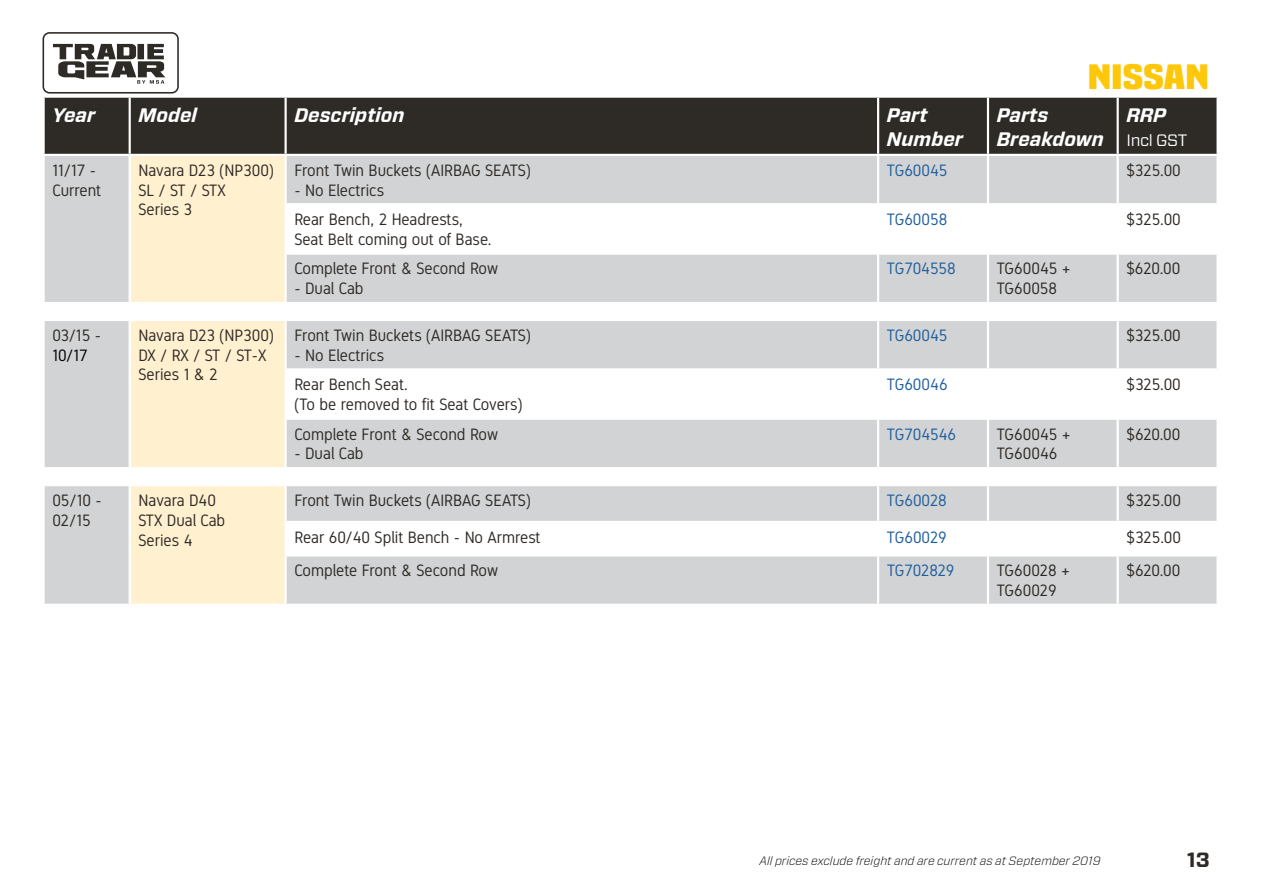
<style>
.page{position:relative;width:1263px;height:893px;background:#fff}
.page>*{position:absolute;margin:0;border:0;box-sizing:border-box;transform-origin:0 0}
.t1{font:700 32.85px "Built Titling Rg";color:#ffc709;scale:1.5 1}
.t2{font:700 20.7px "Forza";color:#2e2a26}
.t3{font:italic 700 19.5px/24px "Forza";color:#fff}
.t4{font:16.5px/19.8px "Gidole";color:#2e2a26}
.t5{font:16.5px "Gidole";color:#215e9e}
.t6{font:16.5px "Forza";letter-spacing:-.02em;color:#fff}
.t7{font:16.5px "Gidole";color:#000}
.t8{font:italic 300 12px "Forza";color:#000}
</style>
<div class="page">
<div style="left:45px;top:98px;width:1171px;height:56px;background:#2e2a26"></div>
<svg style="left:131px;top:156px;width:153px;height:448px;background:#fff1d3"></svg>
<div style="left:287px;top:156px;width:929px;height:448px;background:#d1d3d4"></div>
<svg style="left:287px;top:205px;width:929px;height:349px;fill:#d1d3d4"></svg>
<hr style="left:129px;top:98px;width:2px;height:56px;background:#fff">
<hr style="left:284px;top:98px;width:3px;height:56px;background:#fff">
<hr style="left:877px;top:98px;width:2px;height:56px;background:#fff">
<hr style="left:987px;top:98px;width:2px;height:56px;background:#fff">
<hr style="left:1116px;top:98px;width:3px;height:56px;background:#fff">
<hr style="left:877px;top:156px;width:2px;height:47px;background:#fff">
<hr style="left:987px;top:156px;width:2px;height:47px;background:#fff">
<hr style="left:1116px;top:156px;width:3px;height:47px;background:#fff">
<hr style="left:284px;top:203px;width:594px;height:2px;background:#fff">
<hr style="left:878px;top:203px;width:110px;height:2px;background:#fff">
<hr style="left:877px;top:205px;width:2px;height:48px;background:#fff">
<hr style="left:988px;top:203px;width:130px;height:2px;background:#fff">
<hr style="left:987px;top:205px;width:2px;height:48px;background:#fff">
<hr style="left:1118px;top:203px;width:101px;height:2px;background:#fff">
<hr style="left:1116px;top:205px;width:3px;height:48px;background:#fff">
<hr style="left:877px;top:255px;width:2px;height:47px;background:#fff">
<hr style="left:987px;top:255px;width:2px;height:47px;background:#fff">
<hr style="left:1116px;top:255px;width:3px;height:47px;background:#fff">
<hr style="left:130px;top:319px;width:156px;height:2px;background:#fff">
<hr style="left:286px;top:319px;width:592px;height:2px;background:#fff">
<hr style="left:878px;top:319px;width:110px;height:2px;background:#fff">
<hr style="left:877px;top:321px;width:2px;height:47px;background:#fff">
<hr style="left:988px;top:319px;width:130px;height:2px;background:#fff">
<hr style="left:987px;top:321px;width:2px;height:47px;background:#fff">
<hr style="left:1118px;top:319px;width:101px;height:2px;background:#fff">
<hr style="left:1116px;top:321px;width:3px;height:47px;background:#fff">
<hr style="left:284px;top:368px;width:594px;height:2px;background:#fff">
<hr style="left:878px;top:368px;width:110px;height:2px;background:#fff">
<hr style="left:877px;top:370px;width:2px;height:48px;background:#fff">
<hr style="left:988px;top:368px;width:130px;height:2px;background:#fff">
<hr style="left:987px;top:370px;width:2px;height:48px;background:#fff">
<hr style="left:1118px;top:368px;width:101px;height:2px;background:#fff">
<hr style="left:1116px;top:370px;width:3px;height:48px;background:#fff">
<hr style="left:877px;top:420px;width:2px;height:47px;background:#fff">
<hr style="left:987px;top:420px;width:2px;height:47px;background:#fff">
<hr style="left:1116px;top:420px;width:3px;height:47px;background:#fff">
<svg style="left:44px;top:156px;width:85px;height:448px;background:#d4d6d7"></svg>
<hr style="left:43px;top:484px;width:87px;height:2px;background:#fff">
<hr style="left:43px;top:486px;width:2px;height:36px;background:#fff">
<hr style="left:130px;top:484px;width:156px;height:2px;background:#fff">
<hr style="left:286px;top:484px;width:592px;height:2px;background:#fff">
<hr style="left:878px;top:484px;width:110px;height:2px;background:#fff">
<hr style="left:877px;top:486px;width:2px;height:35px;background:#fff">
<hr style="left:988px;top:484px;width:130px;height:2px;background:#fff">
<hr style="left:987px;top:486px;width:2px;height:35px;background:#fff">
<hr style="left:1118px;top:484px;width:101px;height:2px;background:#fff">
<hr style="left:1116px;top:486px;width:3px;height:35px;background:#fff">
<hr style="left:43px;top:522px;width:2px;height:33px;background:#fff">
<hr style="left:284px;top:521px;width:594px;height:2px;background:#fff">
<hr style="left:878px;top:521px;width:110px;height:2px;background:#fff">
<hr style="left:877px;top:523px;width:2px;height:31px;background:#fff">
<hr style="left:988px;top:521px;width:130px;height:2px;background:#fff">
<hr style="left:987px;top:523px;width:2px;height:31px;background:#fff">
<hr style="left:1118px;top:521px;width:101px;height:2px;background:#fff">
<hr style="left:1116px;top:523px;width:3px;height:31px;background:#fff">
<hr style="left:43px;top:555px;width:2px;height:49px;background:#fff">
<hr style="left:877px;top:556px;width:2px;height:48px;background:#fff">
<hr style="left:987px;top:556px;width:2px;height:48px;background:#fff">
<hr style="left:1116px;top:556px;width:3px;height:48px;background:#fff">
<hr style="left:284px;top:253px;width:594px;height:2px;background:#fff">
<hr style="left:878px;top:253px;width:110px;height:2px;background:#fff">
<hr style="left:988px;top:253px;width:130px;height:2px;background:#fff">
<hr style="left:1118px;top:253px;width:101px;height:2px;background:#fff">
<hr style="left:43px;top:302px;width:87px;height:2px;background:#fff">
<hr style="left:130px;top:302px;width:156px;height:2px;background:#fff">
<hr style="left:286px;top:302px;width:592px;height:2px;background:#fff">
<hr style="left:878px;top:302px;width:110px;height:2px;background:#fff">
<hr style="left:988px;top:302px;width:130px;height:2px;background:#fff">
<hr style="left:1118px;top:302px;width:101px;height:2px;background:#fff">
<hr style="left:284px;top:418px;width:594px;height:2px;background:#fff">
<hr style="left:878px;top:418px;width:110px;height:2px;background:#fff">
<hr style="left:988px;top:418px;width:130px;height:2px;background:#fff">
<hr style="left:1118px;top:418px;width:101px;height:2px;background:#fff">
<hr style="left:43px;top:467px;width:87px;height:2px;background:#fff">
<hr style="left:130px;top:467px;width:156px;height:2px;background:#fff">
<hr style="left:286px;top:467px;width:592px;height:2px;background:#fff">
<hr style="left:878px;top:467px;width:110px;height:2px;background:#fff">
<hr style="left:988px;top:467px;width:130px;height:2px;background:#fff">
<hr style="left:1118px;top:467px;width:101px;height:2px;background:#fff">
<hr style="left:284px;top:554px;width:594px;height:2px;background:#fff">
<hr style="left:878px;top:554px;width:110px;height:2px;background:#fff">
<hr style="left:988px;top:554px;width:130px;height:2px;background:#fff">
<hr style="left:1118px;top:554px;width:101px;height:2px;background:#fff">
<svg style="left:43px;top:32px;width:136px;height:62px"></svg>
<h1 class="t1" style="left:1088px;top:57px;width:82px">NISSAN</h1>
<p class="t3" style="left:52px;top:103px;width:44px">Year</p>
<p class="t3" style="left:138px;top:103px;width:60px">Model</p>
<p class="t3" style="left:294px;top:103px;width:112px">Description</p>
<p class="t3" style="left:887px;top:103px;width:78px">Part<br>Number</p>
<p class="t3" style="left:997px;top:103px;width:108px">Parts<br>Breakdown</p>
<p class="t3" style="left:1126px;top:103px;width:41px">RRP</p>
<p class="t6" style="left:1126px;top:129px;width:62px">Incl GST</p>
<p class="t5" style="left:887px;top:160px;width:62px">TG60045</p>
<p class="t4" style="left:1126px;top:160px;width:56px">$325.00</p>
<p class="t4" style="left:52px;top:160px;width:50px">11/17 -<br>Current</p>
<p class="t4" style="left:138px;top:160px;width:137px">Navara D23 (NP300)<br>SL / ST / STX<br>Series 3</p>
<p class="t4" style="left:294px;top:160px;width:238px">Front Twin Buckets (AIRBAG SEATS)</p>
<p class="t4" style="left:294px;top:180px;width:91px">- No Electrics</p>
<p class="t4" style="left:294px;top:209px;width:199px">Rear Bench, 2 Headrests,<br>Seat Belt coming out of Base.</p>
<p class="t5" style="left:887px;top:210px;width:62px">TG60058</p>
<p class="t4" style="left:1126px;top:209px;width:56px">$325.00</p>
<p class="t4" style="left:294px;top:259px;width:205px">Complete Front &amp; Second Row</p>
<p class="t4" style="left:294px;top:278px;width:71px">- Dual Cab</p>
<p class="t5" style="left:887px;top:259px;width:70px">TG704558</p>
<p class="t4" style="left:997px;top:259px;width:75px">TG60045 +<br>TG60058</p>
<p class="t4" style="left:1126px;top:259px;width:55px">$620.00</p>
<p class="t4" style="left:52px;top:325px;width:50px">03/15 -</p>
<p class="t7" style="left:52px;top:345px;width:37px">10/17</p>
<p class="t5" style="left:887px;top:325px;width:62px">TG60045</p>
<p class="t4" style="left:1126px;top:325px;width:56px">$325.00</p>
<p class="t4" style="left:138px;top:325px;width:137px">Navara D23 (NP300)<br>DX / RX / ST / ST-X<br>Series 1 &amp; 2</p>
<p class="t4" style="left:294px;top:325px;width:238px">Front Twin Buckets (AIRBAG SEATS)</p>
<p class="t4" style="left:294px;top:345px;width:91px">- No Electrics</p>
<p class="t4" style="left:294px;top:374px;width:229px">Rear Bench Seat.<br>(To be removed to fit Seat Covers)</p>
<p class="t5" style="left:887px;top:375px;width:62px">TG60046</p>
<p class="t4" style="left:1126px;top:374px;width:56px">$325.00</p>
<p class="t4" style="left:294px;top:424px;width:205px">Complete Front &amp; Second Row</p>
<p class="t4" style="left:294px;top:444px;width:71px">- Dual Cab</p>
<p class="t5" style="left:887px;top:424px;width:71px">TG704546</p>
<p class="t4" style="left:997px;top:424px;width:75px">TG60045 +<br>TG60046</p>
<p class="t4" style="left:1126px;top:424px;width:55px">$620.00</p>
<p class="t4" style="left:52px;top:490px;width:51px">05/10 -<br>02/15</p>
<p class="t4" style="left:138px;top:490px;width:88px">Navara D40<br>STX Dual Cab<br>Series 4</p>
<p class="t4" style="left:294px;top:490px;width:238px">Front Twin Buckets (AIRBAG SEATS)</p>
<p class="t5" style="left:887px;top:491px;width:61px">TG60028</p>
<p class="t4" style="left:1126px;top:490px;width:56px">$325.00</p>
<p class="t4" style="left:294px;top:527px;width:248px">Rear 60/40 Split Bench - No Armrest</p>
<p class="t5" style="left:887px;top:527px;width:61px">TG60029</p>
<p class="t4" style="left:1126px;top:527px;width:56px">$325.00</p>
<p class="t4" style="left:294px;top:560px;width:205px">Complete Front &amp; Second Row</p>
<p class="t5" style="left:887px;top:561px;width:69px">TG702829</p>
<p class="t4" style="left:997px;top:560px;width:75px">TG60028 +<br>TG60029</p>
<p class="t4" style="left:1126px;top:560px;width:55px">$620.00</p>
<p class="t8" style="left:759px;top:852px;width:343px">All prices exclude freight and are current as at September 2019</p>
<p class="t2" style="left:1187px;top:846px;width:24px">13</p>
</div>
